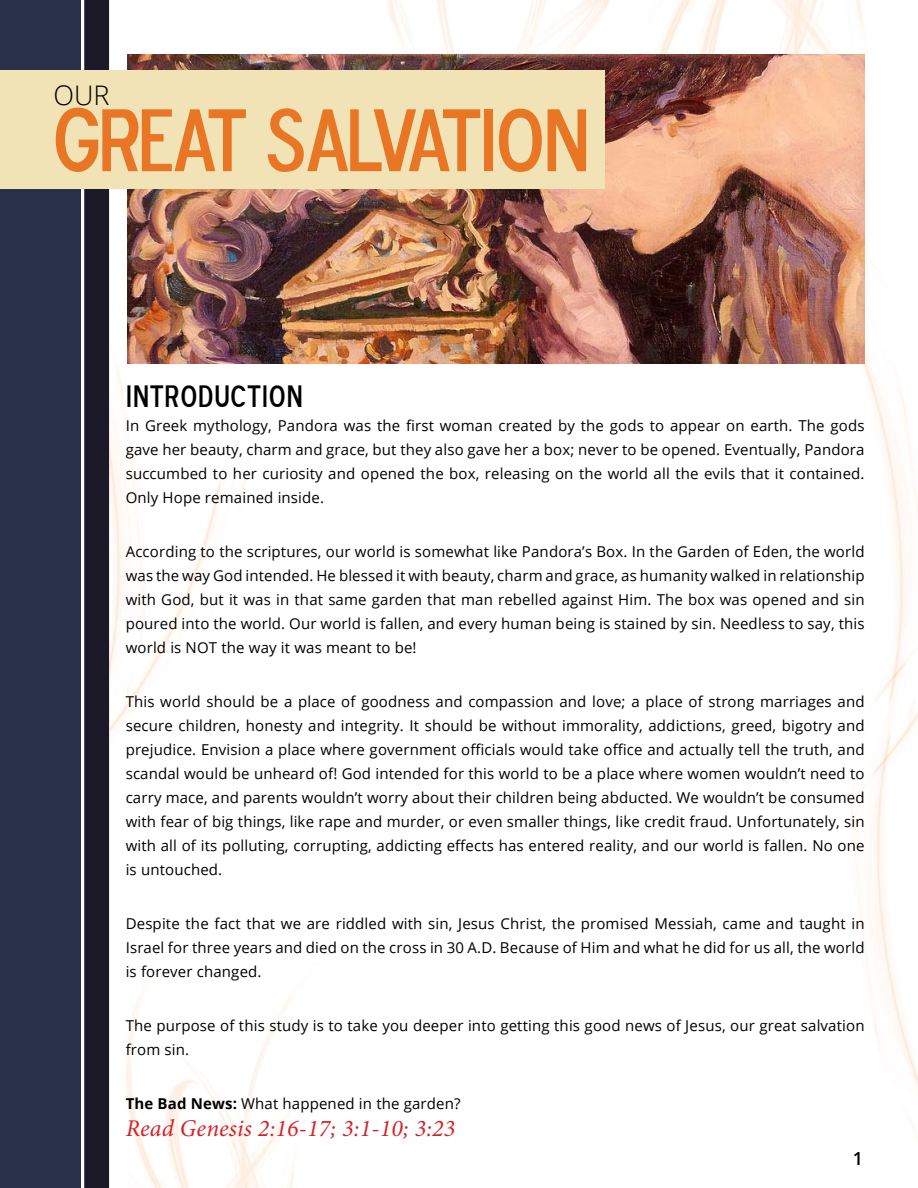
<style>
.page{position:relative;width:918px;height:1188px;background:#fff}
.page>*{position:absolute;margin:0;border:0;box-sizing:border-box;transform-origin:0 0}
.t1{font:90px "Blue Highway D Type";color:#e97625}
.t2{font:30.75px "Blue Highway D Type";letter-spacing:.05em;color:#000}
.t3{font:300 27px "Open Sans";color:#000}
.t4{font:italic 24px "Minion Pro";letter-spacing:.01em;color:#d2232a}
.t5{font:600 18px "Open Sans";color:#000}
.t6{font:15px/24px "Open Sans";letter-spacing:.01em;color:#000;text-align:justify}
.s1{font-weight:700}
</style>
<div class="page">
<img style="left:0;top:0;width:918px;height:1188px">
<img style="left:128px;top:55px;width:737px;height:309px">
<div style="left:0;top:70px;width:605px;height:119px;background:#f1e3b6"></div>
<h3 class="t3" style="left:53px;top:77px;width:58px">OUR</h3>
<h1 class="t1" style="left:53px;top:83px;width:537px">GREAT SALVATION</h1>
<h2 class="t2" style="left:126px;top:376px;width:177px">INTRODUCTION</h2>
<p class="t6" style="left:126px;top:414px;width:740px">In Greek mythology, Pandora was the first woman created by the gods to appear on earth. The gods gave her beauty, charm and grace, but they also gave her a box; never to be opened. Eventually, Pandora succumbed to her curiosity and opened the box, releasing on the world all the evils that it contained.<br>Only Hope remained inside.</p>
<p class="t6" style="left:126px;top:540px;width:740px">According to the scriptures, our world is somewhat like Pandora’s Box. In the Garden of Eden, the world was the way God intended. He blessed it with beauty, charm and grace, as humanity walked in relationship with God, but it was in that same garden that man rebelled against Him. The box was opened and sin poured into the world. Our world is fallen, and every human being is stained by sin. Needless to say, this world is NOT the way it was meant to be!</p>
<p class="t6" style="left:126px;top:690px;width:740px">This world should be a place of goodness and compassion and love; a place of strong marriages and secure children, honesty and integrity. It should be without immorality, addictions, greed, bigotry and prejudice. Envision a place where government officials would take office and actually tell the truth, and scandal would be unheard of! God intended for this world to be a place where women wouldn’t need to carry mace, and parents wouldn’t worry about their children being abducted. We wouldn’t be consumed with fear of big things, like rape and murder, or even smaller things, like credit fraud. Unfortunately, sin with all of its polluting, corrupting, addicting effects has entered reality, and our world is fallen. No one is untouched.</p>
<p class="t6" style="left:126px;top:912px;width:740px">Despite the fact that we are riddled with sin, Jesus Christ, the promised Messiah, came and taught in Israel for three years and died on the cross in 30 A.D. Because of Him and what he did for us all, the world is forever changed.</p>
<p class="t6" style="left:126px;top:1014px;width:740px">The purpose of this study is to take you deeper into getting this good news of Jesus, our great salvation from sin.</p>
<p class="t6" style="left:126px;top:1092px;width:336px"><span class="s1">The Bad News:</span> What happened in the garden?</p>
<h3 class="t4" style="left:126px;top:1112px;width:331px">Read Genesis 2:16-17; 3:1-10; 3:23</h3>
<p class="t5" style="left:853px;top:1146px;width:12px">1</p>
</div>
